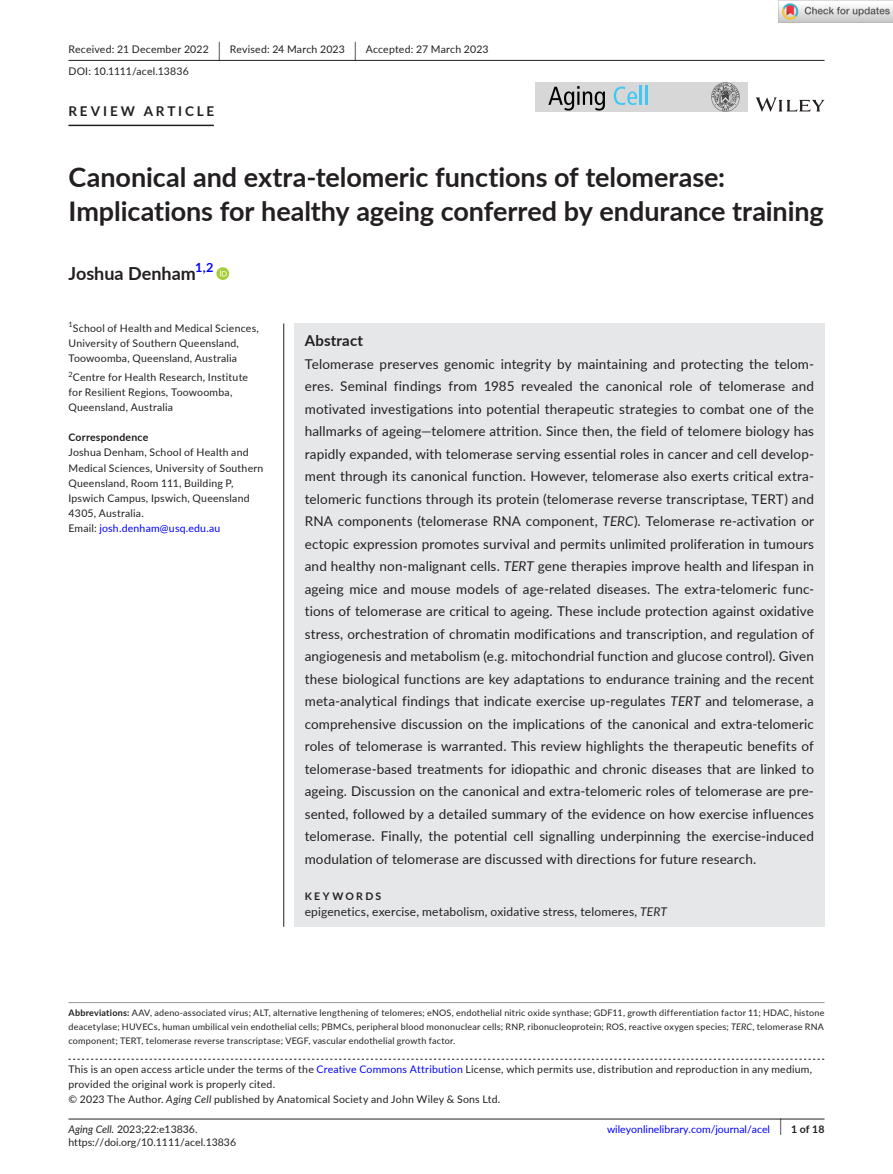
<style>
.page{position:relative;width:893px;height:1174px;background:#fff}
.page>*{position:absolute;margin:0;border:0;box-sizing:border-box;transform-origin:0 0}
.t1{font:700 27px/34.5px "Lato";color:#231f20}
.t2{font:700 18px "Lato";color:#231f20}
.t3{font:700 15px "Lato";letter-spacing:.015em;color:#231f20}
.t4{font:13.5px/22.5px "Lato";letter-spacing:.01em;color:#231f20;text-align:justify}
.t5{font:700 13.5px "Lato";letter-spacing:.21em;color:#231f20}
.t6{font:700 12.6px "Lato";color:#00f}
.t7{font:12px "Lato";letter-spacing:.015em;color:#231f20}
.t8{font:10.5px/15px "Lato";letter-spacing:.02em;color:#231f20}
.t9{font:10.5px "Lato";color:#231f20}
.t10{font:10.5px "Lato";color:#00f}
.t11{font:700 10.5px "Lato";letter-spacing:.02em;color:#231f20}
.t12{font:700 10.5px "Lato";letter-spacing:.22em;color:#231f20}
.t13{font:9px/13.5px "Lato";letter-spacing:.025em;color:#231f20;text-align:justify}
.t14{font:7.35px "Lato";color:#231f20}
.s1{font-size:19.65px}
.s2{color:#00f}
.s3{font-style:italic}
.s4{font-weight:700}
.s5{font-weight:400;font-size:17.4px}
</style>
<div class="page">
<hr style="left:68px;top:1118px;width:756px;height:1px;background:#231f20">
<svg style="left:756px;top:97px;width:68px;height:15px"></svg>
<div style="left:536px;top:82px;width:212px;height:30px;background:#d7d7d7"></div>
<svg style="left:548px;top:86px;width:57px;height:25px"></svg>
<svg style="left:614px;top:87px;width:23px;height:18px"></svg>
<hr style="left:640px;top:85px;width:2px;height:20px;background:#40c8f4">
<hr style="left:645px;top:85px;width:3px;height:20px;background:#40c8f4">
<img style="left:711px;top:83px;width:29px;height:28px">
<hr style="left:68px;top:60px;width:756px;height:1px;background:#231f20">
<hr style="left:68px;top:125px;width:146px;height:1px;background:#231f20">
<svg style="left:216px;top:267px;width:13px;height:13px"></svg>
<svg style="left:220px;top:269px;width:7px;height:7px"></svg>
<svg style="left:68px;top:1058px;width:756px;height:1px"></svg>
<hr style="left:68px;top:1002px;width:756px;height:1px;background:#939598">
<div style="left:294px;top:323px;width:530px;height:603px;background:#e6e7e9"></div>
<hr style="left:283px;top:323px;width:1px;height:603px;background:#231f20">
<img style="left:779px;top:0;width:114px;height:23px">
<p class="t8" style="left:68px;top:38px;width:422px;line-height:21.8px">Received: 21 December 2022 <span class="s1">|</span> Revised: 24 March 2023 <span class="s1">|</span> Accepted: 27 March 2023<br>DOI: 10.1111/acel.13836</p>
<p class="t5" style="left:68px;top:101px;width:147px">REVIEW ARTICLE</p>
<h1 class="t1" style="left:68px;top:159px;width:757px">Canonical and extra-telomeric functions of telomerase:<br>Implications for healthy ageing conferred by endurance training</h1>
<h2 class="t2" style="left:68px;top:260px;width:129px">Joshua Denham</h2>
<p class="t6" style="left:195px;top:258px;width:20px">1,2</p>
<p class="t14" style="left:68px;top:319px;width:6px">1</p>
<p class="t8" style="left:68px;top:320px;width:192px;text-indent:4px">School of Health and Medical Sciences,<br>University of Southern Queensland,<br>Toowoomba, Queensland, Australia</p>
<p class="t14" style="left:68px;top:369px;width:6px">2</p>
<p class="t8" style="left:68px;top:370px;width:181px;text-indent:4px">Centre for Health Research, Institute for Resilient Regions, Toowoomba,<br>Queensland, Australia</p>
<p class="t11" style="left:68px;top:430px;width:81px">Correspondence</p>
<p class="t8" style="left:68px;top:445px;width:196px">Joshua Denham, School of Health and Medical Sciences, University of Southern Queensland, Room 111, Building P, Ipswich Campus, Ipswich, Queensland 4305, Australia.<br>Email: <span class="s2">josh.denham@usq.edu.au</span></p>
<p class="t3" style="left:305px;top:329px;width:60px">Abstract</p>
<p class="t4" style="left:305px;top:352px;width:511px">Telomerase preserves genomic integrity by maintaining and protecting the telom&shy;eres. Seminal findings from 1985 revealed the canonical role of telomerase and motivated investigations into potential therapeutic strategies to combat one of the hallmarks of ageing—telomere attrition. Since then, the field of telomere biology has rapidly expanded, with telomerase serving essential roles in cancer and cell develop&shy;ment through its canonical function. However, telomerase also exerts critical extra&shy;telomeric functions through its protein (telomerase reverse transcriptase, TERT) and RNA components (telomerase RNA component, <span class="s3">TERC</span>). Telomerase re-activation or ectopic expression promotes survival and permits unlimited proliferation in tumours and healthy non-malignant cells. <span class="s3">TERT</span> gene therapies improve health and lifespan in ageing mice and mouse models of age-related diseases. The extra-telomeric func&shy;tions of telomerase are critical to ageing. These include protection against oxidative stress, orchestration of chromatin modifications and transcription, and regulation of angiogenesis and metabolism (e.g. mitochondrial function and glucose control). Given these biological functions are key adaptations to endurance training and the recent meta-analytical findings that indicate exercise up-regulates <span class="s3">TERT</span> and telomerase, a comprehensive discussion on the implications of the canonical and extra-telomeric roles of telomerase is warranted. This review highlights the therapeutic benefits of telomerase-based treatments for idiopathic and chronic diseases that are linked to ageing. Discussion on the canonical and extra-telomeric roles of telomerase are pre&shy;sented, followed by a detailed summary of the evidence on how exercise influences telomerase. Finally, the potential cell signalling underpinning the exercise-induced modulation of telomerase are discussed with directions for future research.</p>
<p class="t12" style="left:305px;top:888px;width:78px">KEYWORDS</p>
<p class="t7" style="left:305px;top:903px;width:364px">epigenetics, exercise, metabolism, oxidative stress, telomeres, <span class="s3">TERT</span></p>
<p class="t13" style="left:68px;top:1006px;width:758px"><span class="s4">Abbreviations:</span> AAV, adeno-associated virus; ALT, alternative lengthening of telomeres; eNOS, endothelial nitric oxide synthase; GDF11, growth differentiation factor 11; HDAC, histone deacetylase; HUVECs, human umbilical vein endothelial cells; PBMCs, peripheral blood mononuclear cells; RNP, ribonucleoprotein; ROS, reactive oxygen species; <span class="s3">TERC</span>, telomerase RNA component; TERT, telomerase reverse transcriptase; VEGF, vascular endothelial growth factor.</p>
<p class="t8" style="left:68px;top:1061px;width:745px">This is an open access article under the terms of the <span class="s2">Creative Commons Attribution</span> License, which permits use, distribution and reproduction in any medium, provided the original work is properly cited.<br>© 2023 The Author. <span class="s3">Aging Cell</span> published by Anatomical Society and John Wiley &amp; Sons Ltd.</p>
<p class="t9" style="left:68px;top:1121px;width:131px"><span class="s3">Aging Cell.</span> 2023;22:e13836.</p>
<p class="t11" style="left:779px;top:1121px;width:46px"><span class="s5">|</span> 1 of 18</p>
<p class="t9" style="left:68px;top:1135px;width:169px">https://doi.org/10.1111/acel.13836</p>
<p class="t10" style="left:607px;top:1121px;width:165px">wileyonlinelibrary.com/journal/acel</p>
</div>
